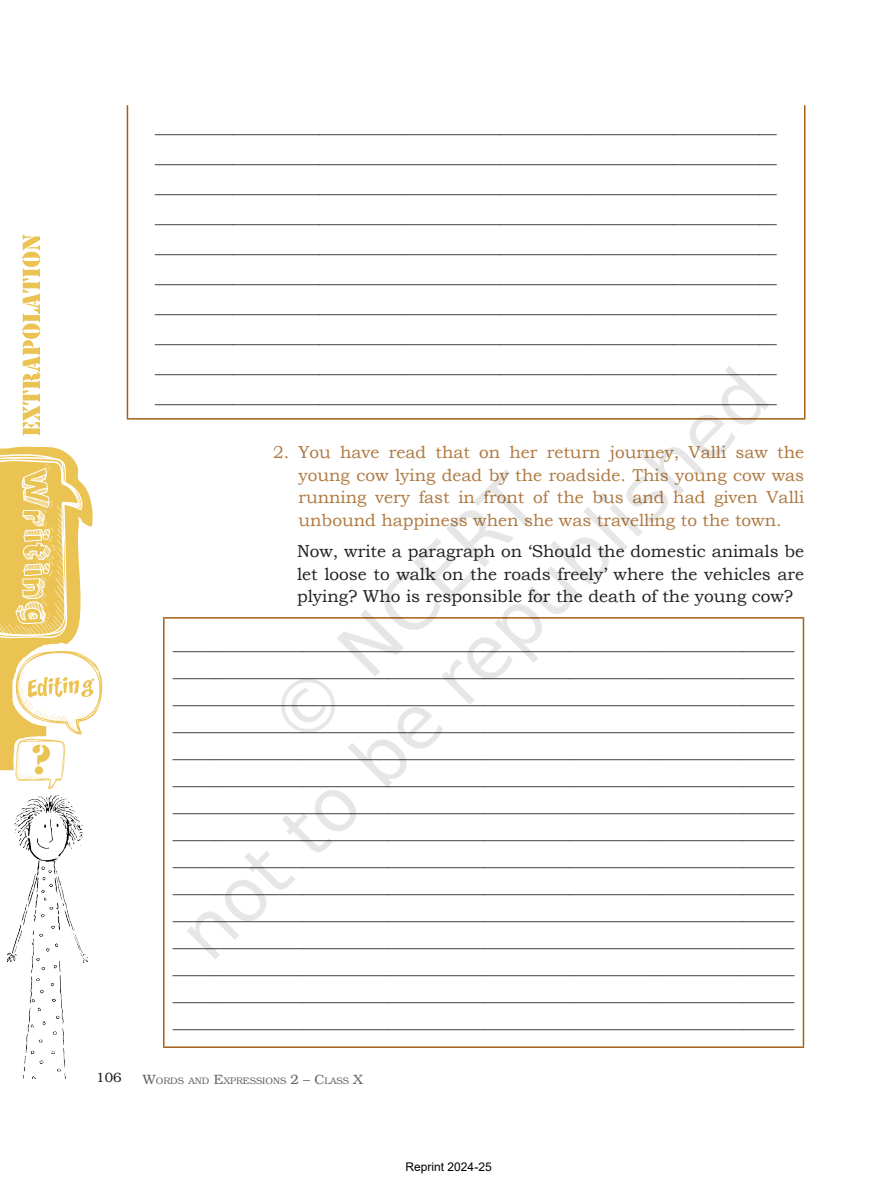
<style>
.page{position:relative;width:893px;height:1183px;background:#fff}
.page>*{position:absolute;margin:0;border:0;box-sizing:border-box;transform-origin:0 0}
.t1{font:17.25px/27px "Bookman Old Style";color:#231f20;text-align:justify}
.t2{font:17.25px/22.5px "Bookman Old Style";color:#ae783f;text-align:justify}
.t3{font:13.5px "Bookman";color:#231f20}
.t4{font:12px "Arial";color:#000}
.t5{font:9.45px "Bookman";color:#636366}
.s1{font-size:13.5px}
</style>
<div class="page">
<img style="left:0;top:105px;width:806px;height:974px">
<img style="left:83px;top:291px;width:702px;height:702px">
<p class="t1" style="left:155px;top:112px;width:623px;line-height:30px">________________________________________________________________________ ________________________________________________________________________ ________________________________________________________________________ ________________________________________________________________________ ________________________________________________________________________ ________________________________________________________________________ ________________________________________________________________________ ________________________________________________________________________ ________________________________________________________________________ ________________________________________________________________________</p>
<p class="t2" style="left:298px;top:441px;width:507px;text-indent:-25px">2. You have read that on her return journey, Valli saw the young cow lying dead by the roadside. This young cow was running very fast in front of the bus and had given Valli unbound happiness when she was travelling to the town.</p>
<p class="t1" style="left:297px;top:540px;width:508px;line-height:22.5px">Now, write a paragraph on ‘Should the domestic animals be let loose to walk on the roads freely’ where the vehicles are plying? Who is responsible for the death of the young cow?</p>
<p class="t1" style="left:173px;top:630px;width:622px">________________________________________________________________________ ________________________________________________________________________ ________________________________________________________________________ ________________________________________________________________________ ________________________________________________________________________ ________________________________________________________________________ ________________________________________________________________________ ________________________________________________________________________ ________________________________________________________________________ ________________________________________________________________________ ________________________________________________________________________ ________________________________________________________________________ ________________________________________________________________________ ________________________________________________________________________ ________________________________________________________________________</p>
<p class="t3" style="left:96px;top:1069px;width:27px">106</p>
<p class="t5" style="left:143px;top:1075px;width:221px"><span class="s1">W</span>ORDS AND <span class="s1">E</span>XPRESSIONS <span class="s1">2 – C</span>LASS <span class="s1">X</span></p>
<p class="t4" style="left:405px;top:1158px;width:88px">Reprint 2024-25</p>
</div>
